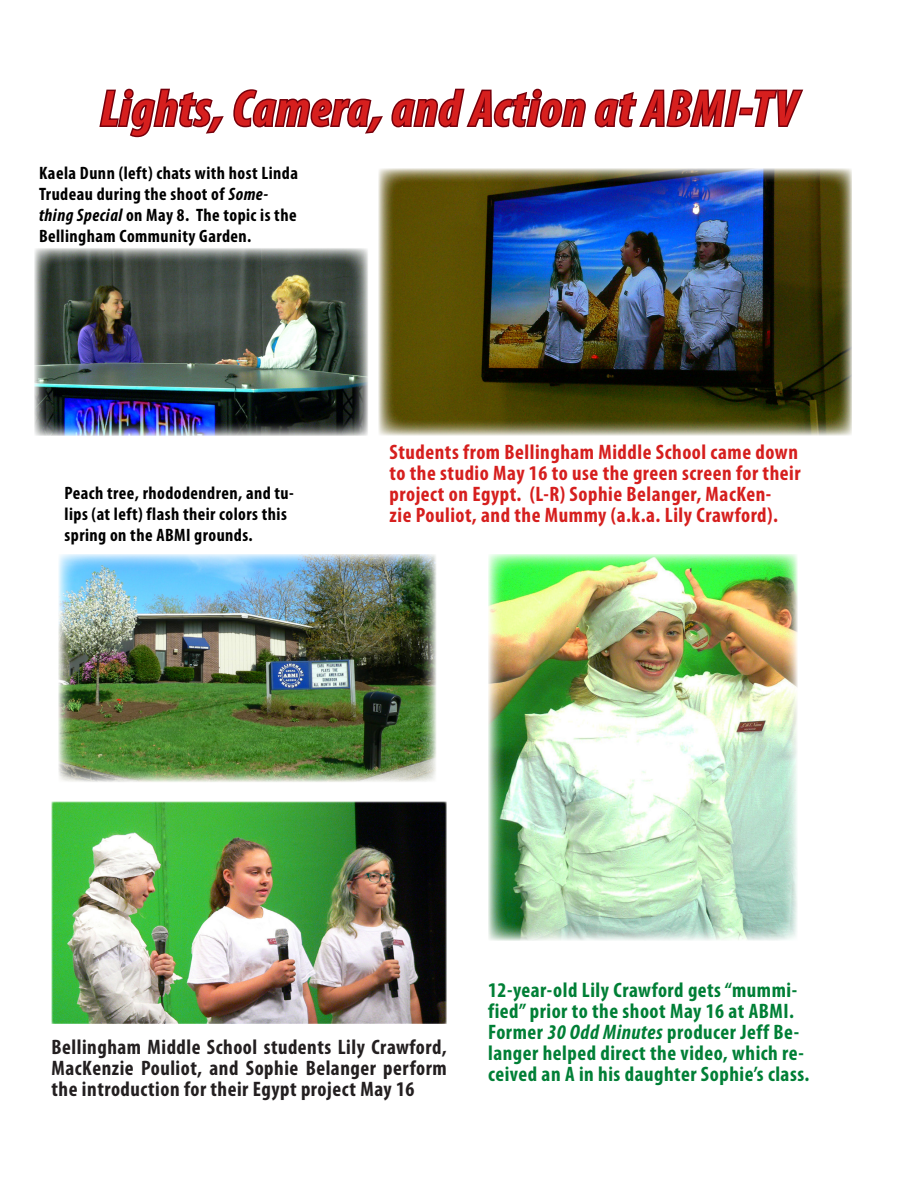
<style>
.page{position:relative;width:918px;height:1188px;background:#fff}
.page>*{position:absolute;margin:0;border:0;box-sizing:border-box;transform-origin:0 0}
.Address{font:italic 700 condensed 51px "Myriad Pro";letter-spacing:.025em;color:#d61f1e}
.Address-2{font:700 condensed 21px/21px "Myriad Pro";letter-spacing:.025em;color:#d61f1e}
.Address-3{font:700 condensed 21px/21px "Myriad Pro";letter-spacing:.025em;color:#007f36}
.Head_1{font:700 condensed 21px/21px "Myriad Pro";letter-spacing:.025em;color:#231f20;text-align:justify}
.Address-4{font:700 condensed 18px/21px "Myriad Pro";letter-spacing:.025em;color:#000}
.s1{font-style:italic}
</style>
<div class="page">
<img style="left:379px;top:169px;width:473px;height:266px">
<svg style="left:99px;top:88px;width:125px;height:50px"></svg>
<svg style="left:233px;top:88px;width:353px;height:46px"></svg>
<svg style="left:594px;top:89px;width:210px;height:39px"></svg>
<img style="left:52px;top:802px;width:395px;height:222px">
<img style="left:34px;top:248px;width:334px;height:188px">
<img style="left:488px;top:554px;width:309px;height:387px">
<img style="left:59px;top:554px;width:377px;height:228px">
<p class="Address" style="left:100px;top:77px;width:698px">Lights, Camera, and Action at ABMI-TV</p>
<p class="Address-4" style="left:39px;top:162px;width:261px">Kaela Dunn (left) chats with host Linda Trudeau during the shoot of <span class="s1">Some&shy;thing Special</span> on May 8. The topic is the Bellingham Community Garden.</p>
<p class="Address-4" style="left:65px;top:482px;width:231px">Peach tree, rhododendren, and tu&shy;lips (at left) flash their colors this spring on the ABMI grounds.</p>
<p class="Address-2" style="left:390px;top:441px;width:412px">Students from Bellingham Middle School came down to the studio May 16 to use the green screen for their project on Egypt. (L-R) Sophie Belanger, MacKen-<br>zie Pouliot, and the Mummy (a.k.a. Lily Crawford).</p>
<p class="Head_1" style="left:52px;top:1037px;width:397px">Bellingham Middle School students Lily Crawford, MacKenzie Pouliot, and Sophie Belanger perform the introduction for their Egypt project May 16</p>
<p class="Address-3" style="left:488px;top:980px;width:323px">12-year-old Lily Crawford gets “mummi&shy;fied” prior to the shoot May 16 at ABMI.<br>Former <span class="s1">30 Odd Minutes</span> producer Jeff Be&shy;langer helped direct the video, which re&shy;ceived an A in his daughter Sophie’s class.</p>
</div>
